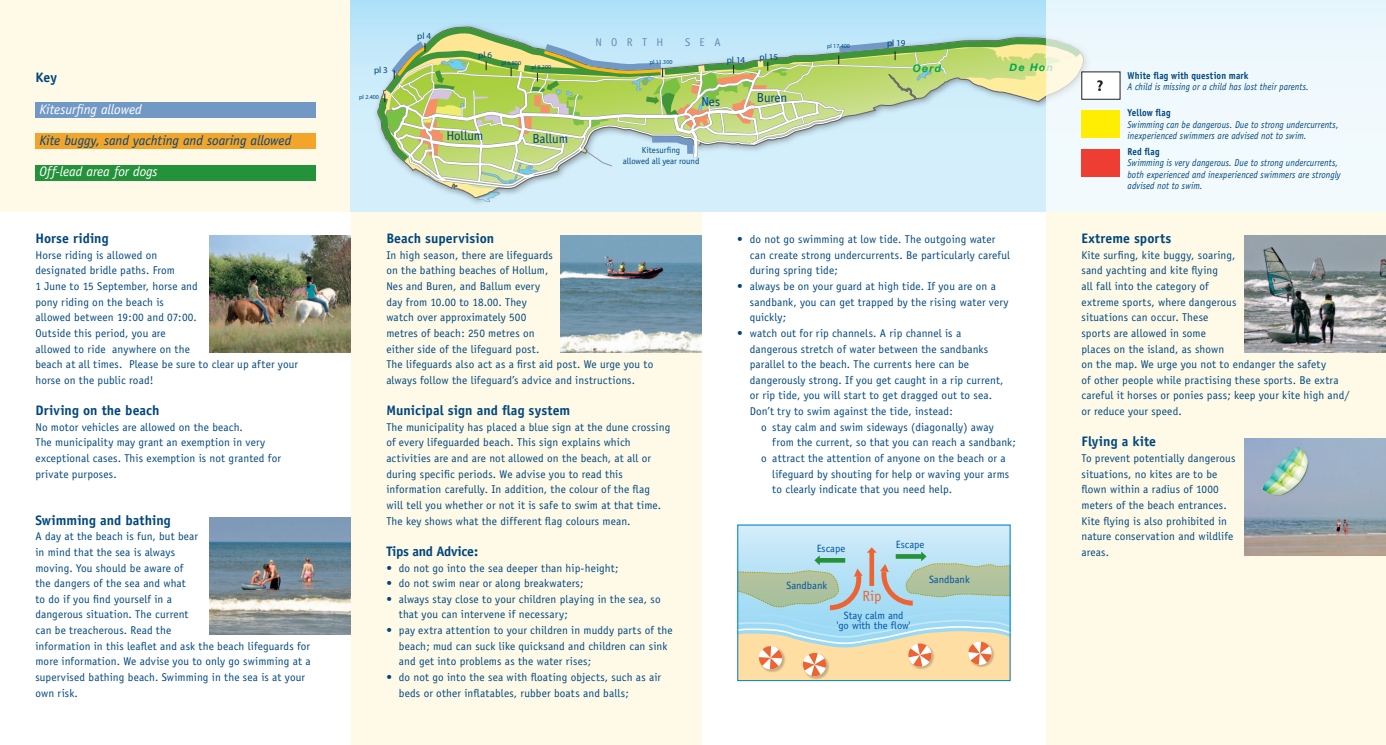
<style>
.page{position:relative;width:1386px;height:745px;background:#fff}
.page>*{position:absolute;margin:0;border:0;box-sizing:border-box;transform-origin:0 0}
.t1{font:14.75px "Officina Sans";color:#ed6432}
.t2{font:700 13.75px "Officina Sans";letter-spacing:.005em;color:#00467e}
.t3{font:italic 13.75px "Officina Sans";letter-spacing:-.005em;color:#00467e}
.t4{font:italic 13.75px "Officina Sans";color:#fff}
.t5{font:700 13.75px "Officina Sans";letter-spacing:-.02em;color:#00467e}
.t6{font:13.12px "Officina Sans";letter-spacing:-.01em;color:#00467e}
.t7{font:11.25px/15.6px "Officina Sans";letter-spacing:.01em;color:#00467e}
.t8{font:11.25px "Officina Sans";color:#6b89b4}
.t9{font:10.5px/10.5px "Officina Sans";color:#0153a0;text-align:center}
.t10{font:italic 700 10.5px "Helvetica Neue";letter-spacing:.125em;color:#00a94d}
.t11{font:italic 10px/11.2px "Officina Sans";letter-spacing:.01em;color:#00467e;scale:.9 1}
.t12{font:700 10px "Officina Sans";letter-spacing:.015em;color:#00467e;scale:.9 1}
.t13{font:9px "Myriad";color:#00467e}
.t14{font:8.75px/10.5px "Officina Sans";letter-spacing:-.005em;color:#00467e;text-align:center}
.t15{font:6px "Myriad";color:#00467e}
</style>
<div class="page">
<div style="left:1046px;top:211px;width:339px;height:533px;background:#fefae7"></div>
<div style="left:351px;top:211px;width:351px;height:533px;background:#fefae7"></div>
<div style="left:0;top:0;width:351px;height:211px;background:#fefae7"></div>
<svg style="left:373px;top:0;width:673px;height:211px;background:#bfdcc6"></svg>
<div style="left:1046px;top:0;width:339px;height:211px;background:#f0f9fd"></div>
<img style="left:209px;top:235px;width:142px;height:117px">
<img style="left:209px;top:517px;width:142px;height:116px">
<img style="left:560px;top:235px;width:142px;height:117px">
<img style="left:1244px;top:438px;width:141px;height:117px">
<img style="left:1244px;top:235px;width:141px;height:117px">
<div style="left:1081px;top:72px;width:39px;height:27px;background:#fff"></div>
<div style="left:1081px;top:110px;width:39px;height:27px;background:#ffee01"></div>
<div style="left:1081px;top:149px;width:39px;height:27px;background:#ee3e34"></div>
<svg style="left:1097px;top:80px;width:5px;height:11px"></svg>
<div style="left:35px;top:102px;width:280px;height:15px;background:#7299c6"></div>
<div style="left:35px;top:133px;width:280px;height:16px;background:#f3a42b"></div>
<div style="left:35px;top:164px;width:280px;height:16px;background:#24923b"></div>
<div style="left:737px;top:524px;width:273px;height:125px;background:linear-gradient(to right,#cdebf9,#cdebf9)"></div>
<svg style="left:739px;top:547px;width:269px;height:131px;background:#c6d4c6"></svg>
<p class="t2" style="left:35px;top:68px;width:23px">Key</p>
<p class="t4" style="left:40px;top:101px;width:104px">Kitesurfing allowed</p>
<p class="t3" style="left:40px;top:132px;width:253px">Kite buggy, sand yachting and soaring allowed</p>
<p class="t4" style="left:40px;top:164px;width:120px">Off-lead area for dogs</p>
<p class="t2" style="left:35px;top:229px;width:75px">Horse riding</p>
<p class="t7" style="left:35px;top:247px;width:264px">Horse riding is allowed on<br>designated bridle paths. From<br>1 June to 15 September, horse and<br>pony riding on the beach is<br>allowed between 19:00 and 07:00.<br>Outside this period, you are<br>allowed to ride anywhere on the<br>beach at all times. Please be sure to clear up after your horse on the public road!</p>
<p class="t2" style="left:35px;top:401px;width:126px">Driving on the beach</p>
<p class="t7" style="left:35px;top:419px;width:247px">No motor vehicles are allowed on the beach.<br>The municipality may grant an exemption in very exceptional cases. This exemption is not granted for private purposes.</p>
<p class="t2" style="left:35px;top:511px;width:137px">Swimming and bathing</p>
<p class="t7" style="left:35px;top:528px;width:277px">A day at the beach is fun, but bear<br>in mind that the sea is always<br>moving. You should be aware of<br>the dangers of the sea and what<br>to do if you find yourself in a<br>dangerous situation. The current<br>can be treacherous. Read the<br>information in this leaflet and ask the beach lifeguards for more information. We advise you to only go swimming at a supervised bathing beach. Swimming in the sea is at your own risk.</p>
<p class="t13" style="left:374px;top:66px;width:15px">pl 3</p>
<p class="t15" style="left:359px;top:94px;width:21px">pl 2.400</p>
<p class="t13" style="left:417px;top:32px;width:15px">pl 4</p>
<p class="t13" style="left:478px;top:50px;width:15px">pl 6</p>
<p class="t15" style="left:501px;top:60px;width:21px">pl 6.800</p>
<p class="t15" style="left:531px;top:64px;width:21px">pl 8.200</p>
<p class="t6" style="left:446px;top:128px;width:38px">Hollum</p>
<p class="t6" style="left:532px;top:130px;width:37px">Ballum</p>
<p class="t8" style="left:595px;top:35px;width:30px">N orth</p>
<p class="t8" style="left:685px;top:35px;width:36px">Sea</p>
<p class="t15" style="left:649px;top:58px;width:24px">pl 11.300</p>
<p class="t13" style="left:727px;top:55px;width:20px">pl 14</p>
<p class="t13" style="left:759px;top:52px;width:20px">pl 15</p>
<p class="t6" style="left:701px;top:94px;width:20px">Nes</p>
<p class="t6" style="left:757px;top:90px;width:32px">Buren</p>
<p class="t14" style="left:623px;top:145px;width:78px">Kitesurfing<br>allowed all year round</p>
<p class="t15" style="left:827px;top:43px;width:24px">pl 17.400</p>
<p class="t13" style="left:887px;top:38px;width:20px">pl 19</p>
<p class="t10" style="left:912px;top:60px;width:30px">Oerd</p>
<p class="t10" style="left:1009px;top:59px;width:45px">De Hon</p>
<p class="t2" style="left:386px;top:229px;width:109px">Beach supervision</p>
<p class="t7" style="left:386px;top:247px;width:268px">In high season, there are lifeguards<br>on the bathing beaches of Hollum,<br>Nes and Buren, and Ballum every<br>day from 10.00 to 18.00. They<br>watch over approximately 500<br>metres of beach: 250 metres on<br>either side of the lifeguard post.<br>The lifeguards also act as a first aid post. We urge you to always follow the lifeguard’s advice and instructions.</p>
<p class="t2" style="left:386px;top:401px;width:185px">Municipal sign and flag system</p>
<p class="t7" style="left:386px;top:419px;width:285px">The municipality has placed a blue sign at the dune crossing of every lifeguarded beach. This sign explains which activities are and are not allowed on the beach, at all or during specific periods. We advise you to read this information carefully. In addition, the colour of the flag<br>will tell you whether or not it is safe to swim at that time.<br>The key shows what the different flag colours mean.</p>
<p class="t5" style="left:386px;top:542px;width:93px">Tips and Advice:</p>
<p class="t7" style="left:386px;top:559px;width:234px">• do not go into the sea deeper than hip-height;</p>
<p class="t7" style="left:386px;top:575px;width:199px">• do not swim near or along breakwaters;</p>
<p class="t7" style="left:399px;top:591px;width:263px;text-indent:-12px">• always stay close to your children playing in the sea, so that you can intervene if necessary;</p>
<p class="t7" style="left:399px;top:622px;width:275px;text-indent:-12px">• pay extra attention to your children in muddy parts of the beach; mud can suck like quicksand and children can sink and get into problems as the water rises;</p>
<p class="t7" style="left:399px;top:669px;width:264px;text-indent:-12px">• do not go into the sea with floating objects, such as air beds or other inflatables, rubber boats and balls;</p>
<p class="t7" style="left:750px;top:231px;width:262px;text-indent:-12px">• do not go swimming at low tide. The outgoing water can create strong undercurrents. Be particularly careful during spring tide;</p>
<p class="t7" style="left:750px;top:278px;width:260px;text-indent:-12px">• always be on your guard at high tide. If you are on a sandbank, you can get trapped by the rising water very quickly;</p>
<p class="t7" style="left:750px;top:325px;width:255px;text-indent:-12px">• watch out for rip channels. A rip channel is a dangerous stretch of water between the sandbanks parallel to the beach. The currents here can be dangerously strong. If you get caught in a rip current, or rip tide, you will start to get dragged out to sea.<br>Don’t try to swim against the tide, instead:</p>
<p class="t7" style="left:761px;top:419px;width:234px">o stay calm and swim sideways (diagonally) away</p>
<p class="t7" style="left:772px;top:434px;width:245px">from the current, so that you can reach a sandbank;</p>
<p class="t7" style="left:761px;top:450px;width:246px">o attract the attention of anyone on the beach or a</p>
<p class="t7" style="left:772px;top:466px;width:238px">lifeguard by shouting for help or waving your arms</p>
<p class="t7" style="left:772px;top:481px;width:181px">to clearly indicate that you need help.</p>
<p class="t9" style="left:816px;top:543px;width:30px">Escape</p>
<p class="t9" style="left:786px;top:580px;width:42px">Sandbank</p>
<h1 class="t1" style="left:862px;top:587px;width:21px">Rip</h1>
<p class="t9" style="left:896px;top:539px;width:30px">Escape</p>
<p class="t9" style="left:929px;top:574px;width:42px">Sandbank</p>
<p class="t9" style="left:836px;top:609px;width:75px">Stay calm and 'go with the flow'</p>
<p class="t12" style="left:1127px;top:69px;width:136px">White flag with question mark</p>
<p class="t11" style="left:1127px;top:81px;width:203px">A child is missing or a child has lost their parents.</p>
<p class="t12" style="left:1127px;top:107px;width:49px">Yellow flag</p>
<p class="t11" style="left:1127px;top:119px;width:236px">Swimming can be dangerous. Due to strong undercurrents, inexperienced swimmers are advised not to swim.</p>
<p class="t12" style="left:1127px;top:145px;width:37px">Red flag</p>
<p class="t11" style="left:1127px;top:157px;width:238px">Swimming is very dangerous. Due to strong undercurrents, both experienced and inexperienced swimmers are strongly advised not to swim.</p>
<p class="t2" style="left:1081px;top:229px;width:91px">Extreme sports</p>
<p class="t7" style="left:1081px;top:247px;width:269px">Kite surfing, kite buggy, soaring,<br>sand yachting and kite flying<br>all fall into the category of<br>extreme sports, where dangerous<br>situations can occur. These<br>sports are allowed in some<br>places on the island, as shown<br>on the map. We urge you not to endanger the safety<br>of other people while practising these sports. Be extra careful it horses or ponies pass; keep your kite high and/ or reduce your speed.</p>
<p class="t2" style="left:1081px;top:433px;width:76px">Flying a kite</p>
<p class="t7" style="left:1081px;top:450px;width:155px">To prevent potentially dangerous situations, no kites are to be flown within a radius of 1000 meters of the beach entrances.<br>Kite flying is also prohibited in nature conservation and wildlife areas.</p>
</div>
